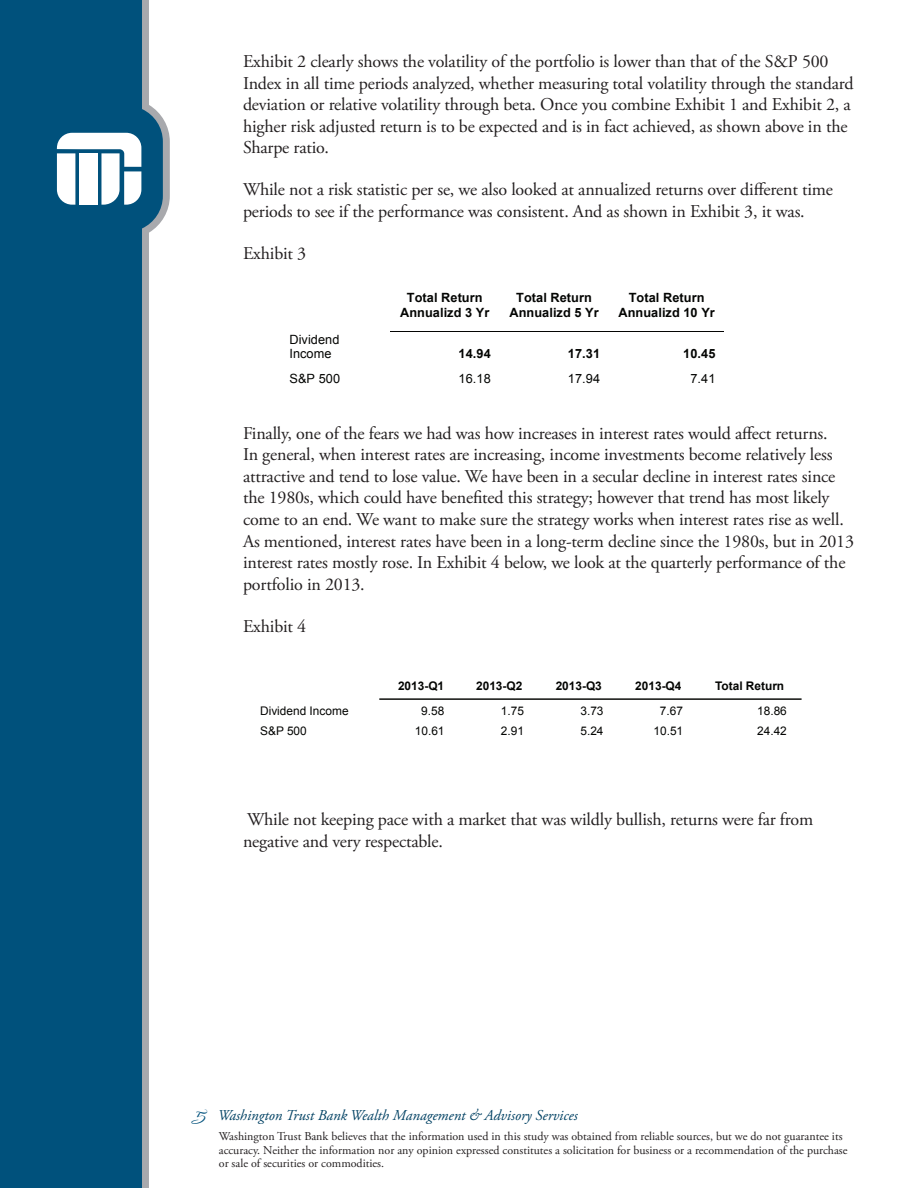
<style>
.page{position:relative;width:918px;height:1188px;background:#fff}
.page>*{position:absolute;margin:0;border:0;box-sizing:border-box;transform-origin:0 0}
.t1{font:18px/21.6px "Adobe Garamond Pro";letter-spacing:-.01em;color:#231f20}
.t2{font:italic 15px "Adobe Garamond Pro";color:#004163}
.t3{font:700 12.75px/14.7px "Arial";letter-spacing:.005em;color:#040503;text-align:center}
.t4{font:12.75px/14.7px "Arial";letter-spacing:.005em;color:#040503}
.t5{font:12px/13.5px "Adobe Garamond Pro";color:#231f20}
.t6{font:11.85px "Arial";color:#040503}
.t7{font:700 11.85px "Arial";color:#040503}
.s1{font-family:"Bonheur Royale";font-style:normal;font-size:24px;color:#00517c}
</style>
<div class="page">
<div style="left:0;top:0;width:57px;height:1188px;background:#00517c"></div>
<svg style="left:57px;top:0;width:113px;height:1188px"></svg>
<hr style="left:390px;top:331px;width:110px;height:1px;background:#040503">
<hr style="left:500px;top:331px;width:109px;height:1px;background:#040503">
<hr style="left:610px;top:331px;width:114px;height:1px;background:#040503">
<hr style="left:379px;top:698px;width:423px;height:2px;background:#040503">
<p class="t1" style="left:243px;top:51px;width:612px">Exhibit 2 clearly shows the volatility of the portfolio is lower than that of the S&amp;P 500<br>Index in all time periods analyzed, whether measuring total volatility through the standard deviation or relative volatility through beta. Once you combine Exhibit 1 and Exhibit 2, a higher risk adjusted return is to be expected and is in fact achieved, as shown above in the Sharpe ratio.</p>
<p class="t1" style="left:243px;top:179px;width:591px">While not a risk statistic per se, we also looked at annualized returns over different time periods to see if the performance was consistent. And as shown in Exhibit 3, it was.</p>
<p class="t1" style="left:243px;top:243px;width:65px">Exhibit 3</p>
<p class="t3" style="left:400px;top:290px;width:91px">Total Return<br>Annualizd 3 Yr</p>
<p class="t3" style="left:509px;top:290px;width:91px">Total Return<br>Annualizd 5 Yr</p>
<p class="t3" style="left:618px;top:290px;width:98px">Total Return<br>Annualizd 10 Yr</p>
<p class="t4" style="left:289px;top:332px;width:52px">Dividend<br>Income</p>
<p class="t3" style="left:459px;top:347px;width:34px">14.94</p>
<p class="t3" style="left:568px;top:347px;width:34px">17.31</p>
<p class="t3" style="left:683px;top:347px;width:34px">10.45</p>
<p class="t4" style="left:289px;top:371px;width:52px">S&amp;P 500</p>
<p class="t4" style="left:459px;top:371px;width:34px">16.18</p>
<p class="t4" style="left:568px;top:371px;width:34px">17.94</p>
<p class="t4" style="left:690px;top:371px;width:26px">7.41</p>
<p class="t1" style="left:243px;top:423px;width:613px">Finally, one of the fears we had was how increases in interest rates would affect returns.<br>In general, when interest rates are increasing, income investments become relatively less attractive and tend to lose value. We have been in a secular decline in interest rates since the 1980s, which could have benefited this strategy; however that trend has most likely come to an end. We want to make sure the strategy works when interest rates rise as well.<br>As mentioned, interest rates have been in a long-term decline since the 1980s, but in 2013 interest rates mostly rose. In Exhibit 4 below, we look at the quarterly performance of the portfolio in 2013.</p>
<p class="t1" style="left:243px;top:616px;width:65px">Exhibit 4</p>
<p class="t7" style="left:398px;top:678px;width:48px">2013-Q1</p>
<p class="t7" style="left:476px;top:678px;width:48px">2013-Q2</p>
<p class="t7" style="left:556px;top:678px;width:48px">2013-Q3</p>
<p class="t7" style="left:635px;top:678px;width:48px">2013-Q4</p>
<p class="t7" style="left:715px;top:678px;width:71px">Total Return</p>
<p class="t6" style="left:260px;top:703px;width:90px">Dividend Income</p>
<p class="t6" style="left:421px;top:703px;width:25px">9.58</p>
<p class="t6" style="left:501px;top:703px;width:25px">1.75</p>
<p class="t6" style="left:580px;top:703px;width:25px">3.73</p>
<p class="t6" style="left:660px;top:703px;width:25px">7.67</p>
<p class="t6" style="left:757px;top:703px;width:31px">18.86</p>
<p class="t6" style="left:260px;top:724px;width:48px">S&amp;P 500</p>
<p class="t6" style="left:415px;top:724px;width:31px">10.61</p>
<p class="t6" style="left:501px;top:724px;width:25px">2.91</p>
<p class="t6" style="left:580px;top:724px;width:25px">5.24</p>
<p class="t6" style="left:654px;top:724px;width:31px">10.51</p>
<p class="t6" style="left:757px;top:724px;width:31px">24.42</p>
<p class="t1" style="left:243px;top:809px;width:572px">While not keeping pace with a market that was wildly bullish, returns were far from negative and very respectable.</p>
<p class="t2" style="left:192px;top:1106px;width:387px"><span class="s1">5</span> Washington Trust Bank Wealth Management &amp; Advisory Services</p>
<p class="t5" style="left:219px;top:1130px;width:630px">Washington Trust Bank believes that the information used in this study was obtained from reliable sources, but we do not guarantee its accuracy. Neither the information nor any opinion expressed constitutes a solicitation for business or a recommendation of the purchase or sale of securities or commodities.</p>
</div>
